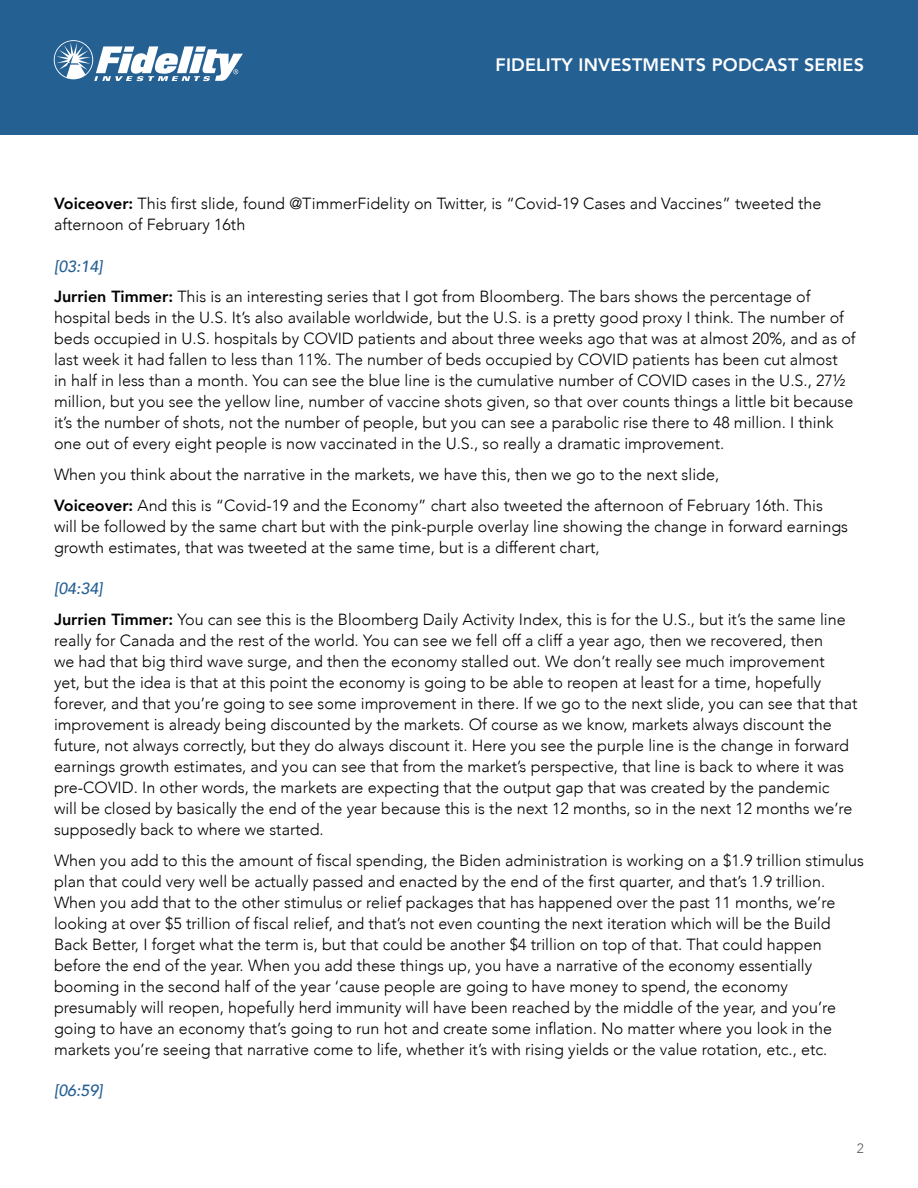
<style>
.page{position:relative;width:918px;height:1188px;background:#fff}
.page>*{position:absolute;margin:0;border:0;box-sizing:border-box;transform-origin:0 0}
.t1{font:800 18px "Avenir";letter-spacing:.01em;color:#fff}
.t2{font:300 16.2px/21px "Avenir";color:#000}
.t3{font:italic 500 16.2px "Avenir";color:#256093}
.t4{font:300 13.5px "Avenir";color:#58595b}
.s1{font-weight:800}
.s2{font-weight:500;font-style:italic;color:#256093}
</style>
<div class="page">
<div style="left:0;top:0;width:918px;height:135px;background:#256093"></div>
<svg style="left:54px;top:40px;width:189px;height:41px"></svg>
<p class="t1" style="left:496px;top:50px;width:370px">FIDELITY INVESTMENTS PODCAST SERIES</p>
<p class="t2" style="left:54px;top:193px;width:769px"><span class="s1">Voiceover:</span> This first slide, found @TimmerFidelity on Twitter, is “Covid-19 Cases and Vaccines” tweeted the afternoon of February 16th</p>
<p class="t2" style="left:54px;top:251px;width:758px;line-height:30.8px"><span class="s2">[03:14]<br></span><span class="s1">Jurrien Timmer:</span> This is an interesting series that I got from Bloomberg. The bars shows the percentage of</p>
<p class="t2" style="left:54px;top:307px;width:803px">hospital beds in the U.S. It’s also available worldwide, but the U.S. is a pretty good proxy I think. The number of beds occupied in U.S. hospitals by COVID patients and about three weeks ago that was at almost 20%, and as of last week it had fallen to less than 11%. The number of beds occupied by COVID patients has been cut almost<br>in half in less than a month. You can see the blue line is the cumulative number of COVID cases in the U.S., 27½ million, but you see the yellow line, number of vaccine shots given, so that over counts things a little bit because it’s the number of shots, not the number of people, but you can see a parabolic rise there to 48 million. I think one out of every eight people is now vaccinated in the U.S., so really a dramatic improvement.</p>
<p class="t2" style="left:54px;top:459px;width:770px;line-height:30.8px">When you think about the narrative in the markets, we have this, then we go to the next slide,<br><span class="s1">Voiceover:</span> And this is “Covid-19 and the Economy” chart also tweeted the afternoon of February 16th. This</p>
<p class="t2" style="left:54px;top:516px;width:796px">will be followed by the same chart but with the pink-purple overlay line showing the change in forward earnings growth estimates, that was tweeted at the same time, but is a different chart,</p>
<p class="t2" style="left:54px;top:573px;width:793px;line-height:30.8px"><span class="s2">[04:34]<br></span><span class="s1">Jurrien Timmer:</span> You can see this is the Bloomberg Daily Activity Index, this is for the U.S., but it’s the same line</p>
<p class="t2" style="left:54px;top:630px;width:805px">really for Canada and the rest of the world. You can see we fell off a cliff a year ago, then we recovered, then<br>we had that big third wave surge, and then the economy stalled out. We don’t really see much improvement<br>yet, but the idea is that at this point the economy is going to be able to reopen at least for a time, hopefully forever, and that you’re going to see some improvement in there. If we go to the next slide, you can see that that improvement is already being discounted by the markets. Of course as we know, markets always discount the future, not always correctly, but they do always discount it. Here you see the purple line is the change in forward earnings growth estimates, and you can see that from the market’s perspective, that line is back to where it was pre-COVID. In other words, the markets are expecting that the output gap that was created by the pandemic<br>will be closed by basically the end of the year because this is the next 12 months, so in the next 12 months we’re supposedly back to where we started.</p>
<p class="t2" style="left:54px;top:850px;width:812px">When you add to this the amount of fiscal spending, the Biden administration is working on a $1.9 trillion stimulus plan that could very well be actually passed and enacted by the end of the first quarter, and that’s 1.9 trillion.<br>When you add that to the other stimulus or relief packages that has happened over the past 11 months, we’re looking at over $5 trillion of fiscal relief, and that’s not even counting the next iteration which will be the Build Back Better, I forget what the term is, but that could be another $4 trillion on top of that. That could happen before the end of the year. When you add these things up, you have a narrative of the economy essentially booming in the second half of the year ‘cause people are going to have money to spend, the economy presumably will reopen, hopefully herd immunity will have been reached by the middle of the year, and you’re going to have an economy that’s going to run hot and create some inflation. No matter where you look in the markets you’re seeing that narrative come to life, whether it’s with rising yields or the value rotation, etc., etc.</p>
<p class="t3" style="left:54px;top:1080px;width:50px">[06:59]</p>
<p class="t4" style="left:857px;top:1140px;width:9px">2</p>
</div>
